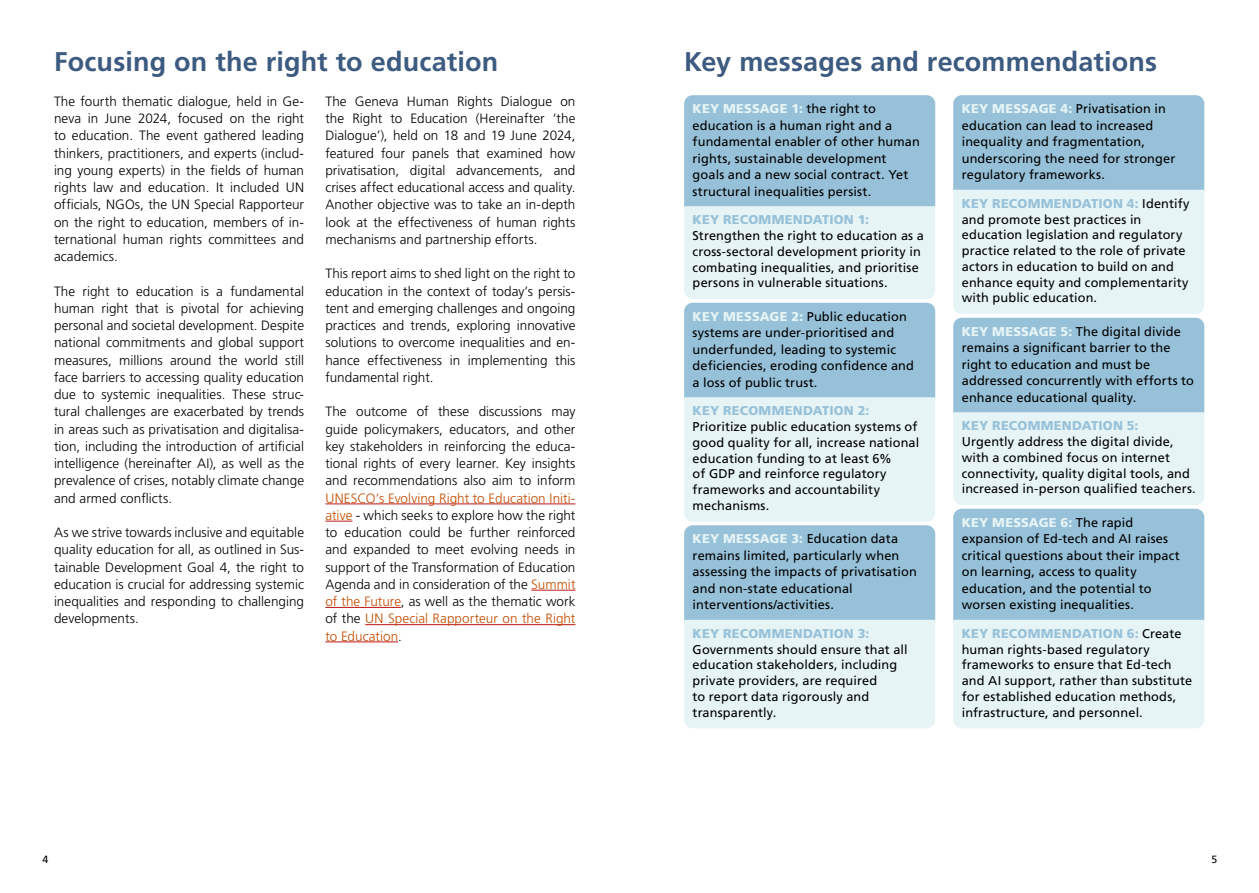
<style>
.page{position:relative;width:1259px;height:893px;background:#fff}
.page>*{position:absolute;margin:0;border:0;box-sizing:border-box;transform-origin:0 0}
.t1{font:700 27px "Frutiger LT Pro";letter-spacing:.005em;color:#3d5a80}
.t2{font:300 13.5px/17.2px "Frutiger LT Pro";color:#000;text-align:justify}
.t3{font:12.75px/16.5px "Frutiger LT Pro";letter-spacing:.01em;color:#000}
.t4{font:900 12.75px "Frutiger LT Pro";letter-spacing:.015em;color:#97c1d9}
.t5{font:10.5px "Frutiger LT Pro";color:#000}
.s1{color:#c44c00}
.s2{font-weight:900;color:#e6f4f5}
.s3{font-weight:900;color:#97c1d9}
</style>
<div class="page">
<hr style="left:325px;top:504px;width:250px;height:1px;background:#be1717">
<svg style="left:325px;top:521px;width:27px;height:1px"></svg>
<hr style="left:531px;top:590px;width:44px;height:1px;background:#be1717">
<hr style="left:325px;top:607px;width:76px;height:1px;background:#be1717">
<hr style="left:365px;top:624px;width:210px;height:1px;background:#be1717">
<hr style="left:325px;top:642px;width:73px;height:1px;background:#be1717">
<svg style="left:684px;top:95px;width:251px;height:633px;background:#c0dce7"></svg>
<svg style="left:953px;top:95px;width:251px;height:633px;background:#c0dce7"></svg>
<h1 class="t1" style="left:54px;top:46px;width:446px">Focusing on the right to education</h1>
<p class="t2" style="left:54px;top:93px;width:252px">The fourth thematic dialogue, held in Ge&shy;neva in June 2024, focused on the right to education. The event gathered leading thinkers, practitioners, and experts (includ&shy;ing young experts) in the fields of human rights law and education. It included UN officials, NGOs, the UN Special Rapporteur on the right to education, members of in&shy;ternational human rights committees and academics.</p>
<p class="t2" style="left:54px;top:282px;width:252px">The right to education is a fundamental human right that is pivotal for achieving personal and societal development. Despite national commitments and global support measures, millions around the world still face barriers to accessing quality education due to systemic inequalities. These struc&shy;tural challenges are exacerbated by trends in areas such as privatisation and digitalisa&shy;tion, including the introduction of artificial intelligence (hereinafter AI), as well as the prevalence of crises, notably climate change and armed conflicts.</p>
<p class="t2" style="left:54px;top:524px;width:252px">As we strive towards inclusive and equitable quality education for all, as outlined in Sus&shy;tainable Development Goal 4, the right to education is crucial for addressing systemic inequalities and responding to challenging developments.</p>
<p class="t2" style="left:325px;top:93px;width:252px">The Geneva Human Rights Dialogue on the Right to Education (Hereinafter ‘the Dialogue’), held on 18 and 19 June 2024, featured four panels that examined how privatisation, digital advancements, and crises affect educational access and quality.<br>Another objective was to take an in-depth look at the effectiveness of human rights mechanisms and partnership efforts.</p>
<p class="t2" style="left:325px;top:265px;width:252px">This report aims to shed light on the right to education in the context of today’s persis&shy;tent and emerging challenges and ongoing practices and trends, exploring innovative solutions to overcome inequalities and en&shy;hance effectiveness in implementing this fundamental right.</p>
<p class="t2" style="left:325px;top:403px;width:252px">The outcome of these discussions may guide policymakers, educators, and other key stakeholders in reinforcing the educa&shy;tional rights of every learner. Key insights and recommendations also aim to inform</p>
<p class="t2" style="left:325px;top:489px;width:252px"><span class="s1">UNESCO’s Evolving Right to Education Initi&shy;ative</span> - which seeks to explore how the right to education could be further reinforced and expanded to meet evolving needs in support of the Transformation of Education Agenda and in consideration of the <span class="s1">Summit of the Future</span>, as well as the thematic work of the <span class="s1">UN Special Rapporteur on the Right to Education</span>.</p>
<h1 class="t1" style="left:684px;top:46px;width:474px">Key messages and recommendations</h1>
<p class="t3" style="left:692px;top:101px;width:229px"><span class="s2">KEY MESSAGE 1:</span> the right to education is a human right and a fundamental enabler of other human rights, sustainable development goals and a new social contract. Yet structural inequalities persist.</p>
<p class="t4" style="left:692px;top:212px;width:178px">KEY RECOMMENDATION 1:</p>
<p class="t3" style="left:692px;top:228px;width:233px;line-height:15.8px">Strengthen the right to education as a cross-sectoral development priority in combating inequalities, and prioritise persons in vulnerable situations.</p>
<p class="t3" style="left:692px;top:308px;width:223px"><span class="s2">KEY MESSAGE 2:</span> Public education systems are under-prioritised and underfunded, leading to systemic deficiencies, eroding confidence and a loss of public trust.</p>
<p class="t4" style="left:692px;top:403px;width:178px">KEY RECOMMENDATION 2:</p>
<p class="t3" style="left:692px;top:419px;width:228px;line-height:15.8px">Prioritize public education systems of good quality for all, increase national education funding to at least 6%<br>of GDP and reinforce regulatory frameworks and accountability mechanisms.</p>
<p class="t3" style="left:692px;top:531px;width:226px"><span class="s2">KEY MESSAGE 3:</span> Education data remains limited, particularly when assessing the impacts of privatisation and non-state educational interventions/activities.</p>
<p class="t4" style="left:692px;top:626px;width:178px">KEY RECOMMENDATION 3:</p>
<p class="t3" style="left:692px;top:641px;width:216px;line-height:15.8px">Governments should ensure that all education stakeholders, including private providers, are required<br>to report data rigorously and transparently.</p>
<p class="t3" style="left:961px;top:101px;width:215px"><span class="s2">KEY MESSAGE 4:</span> Privatisation in education can lead to increased inequality and fragmentation, underscoring the need for stronger regulatory frameworks.</p>
<p class="t3" style="left:961px;top:196px;width:229px;line-height:15.8px"><span class="s3">KEY RECOMMENDATION 4:</span> Identify and promote best practices in education legislation and regulatory practice related to the role of private actors in education to build on and enhance equity and complementarity with public education.</p>
<p class="t3" style="left:961px;top:323px;width:234px"><span class="s2">KEY MESSAGE 5:</span> The digital divide remains a significant barrier to the right to education and must be addressed concurrently with efforts to enhance educational quality.</p>
<p class="t4" style="left:961px;top:418px;width:178px">KEY RECOMMENDATION 5:</p>
<p class="t3" style="left:961px;top:434px;width:236px;line-height:15.8px">Urgently address the digital divide, with a combined focus on internet connectivity, quality digital tools, and increased in-person qualified teachers.</p>
<p class="t3" style="left:961px;top:514px;width:220px"><span class="s2">KEY MESSAGE 6:</span> The rapid expansion of Ed-tech and AI raises critical questions about their impact on learning, access to quality education, and the potential to worsen existing inequalities.</p>
<p class="t3" style="left:961px;top:626px;width:232px;line-height:15.8px"><span class="s3">KEY RECOMMENDATION 6:</span> Create human rights-based regulatory frameworks to ensure that Ed-tech and AI support, rather than substitute for established education methods, infrastructure, and personnel.</p>
<p class="t5" style="left:43px;top:853px;width:7px">4</p>
<p class="t5" style="left:1211px;top:853px;width:7px">5</p>
</div>
